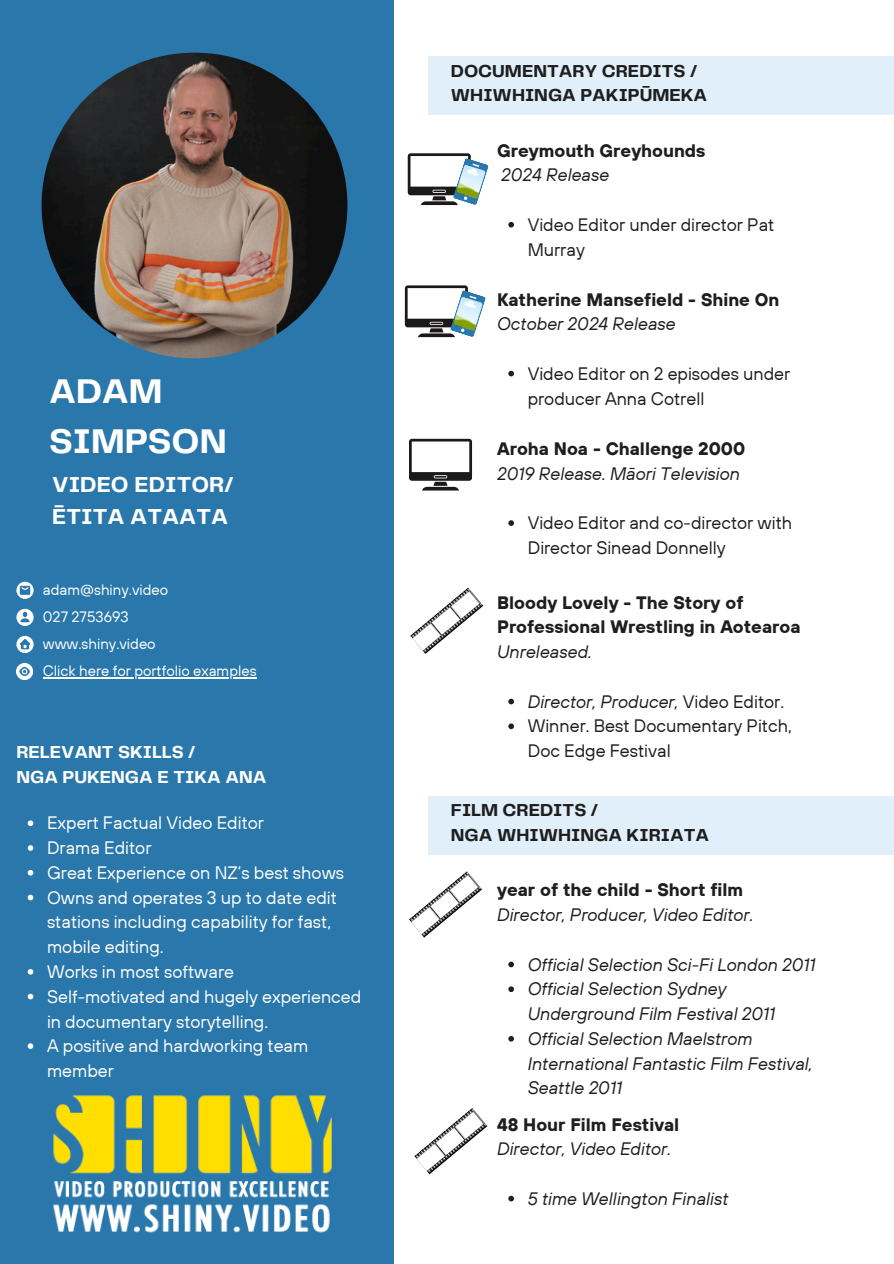
<style>
.page{position:relative;width:894px;height:1264px;background:#fff}
.page>*{position:absolute;margin:0;border:0;box-sizing:border-box;transform-origin:0 0}
.t1{font:700 35.55px/49.5px "Telegraf";color:#fff}
.t2{font:700 22.5px/31.5px "Telegraf";color:#fff}
.t3{font:italic 18px/24.8px "TT Hoves";color:#1e1e1e}
.t4{font:18px/24.8px "TT Hoves";color:#fff}
.t5{font:18px/24.8px "TT Hoves";color:#1e1e1e}
.t6{font:700 18px/24.8px "TT Hoves";color:#1e1e1e}
.t7{font:700 18px/24.8px "Telegraf";color:#1e1e1e}
.t8{font:700 18px/24.8px "Telegraf";color:#fff}
.t9{font:15px "TT Hoves";color:#fff}
.s1{font-weight:400;font-style:italic}
.s2{font-weight:700;font-style:normal}
.s3{font-style:normal}
</style>
<div class="page">
<div style="left:428px;top:56px;width:465px;height:59px;background:#e0effa"></div>
<svg style="left:407px;top:153px;width:81px;height:52px"></svg>
<div style="left:428px;top:796px;width:465px;height:58px;background:#e0effa"></div>
<img style="left:409px;top:871px;width:73px;height:66px">
<svg style="left:508px;top:371px;width:6px;height:5px"></svg>
<svg style="left:508px;top:222px;width:6px;height:5px"></svg>
<svg style="left:508px;top:520px;width:6px;height:6px"></svg>
<svg style="left:508px;top:698px;width:6px;height:6px"></svg>
<svg style="left:508px;top:723px;width:6px;height:6px"></svg>
<svg style="left:508px;top:961px;width:6px;height:6px"></svg>
<svg style="left:508px;top:986px;width:6px;height:6px"></svg>
<svg style="left:508px;top:1036px;width:6px;height:5px"></svg>
<svg style="left:508px;top:1195px;width:6px;height:6px"></svg>
<img style="left:410px;top:587px;width:73px;height:67px">
<svg style="left:405px;top:285px;width:80px;height:52px"></svg>
<svg style="left:409px;top:439px;width:63px;height:51px"></svg>
<img style="left:414px;top:1108px;width:73px;height:66px">
<div style="left:0;top:0;width:394px;height:1263px;background:#2a78ab"></div>
<img style="left:42px;top:53px;width:305px;height:305px;border-radius:50%">
<svg style="left:16px;top:636px;width:17px;height:16px"></svg>
<svg style="left:16px;top:581px;width:17px;height:17px"></svg>
<svg style="left:16px;top:608px;width:17px;height:17px"></svg>
<svg style="left:16px;top:663px;width:17px;height:16px"></svg>
<hr style="left:43px;top:677px;width:213px;height:1px;background:#fff">
<svg style="left:28px;top:820px;width:5px;height:6px"></svg>
<svg style="left:28px;top:845px;width:5px;height:5px"></svg>
<svg style="left:28px;top:870px;width:5px;height:5px"></svg>
<svg style="left:28px;top:894px;width:5px;height:6px"></svg>
<svg style="left:28px;top:969px;width:5px;height:5px"></svg>
<svg style="left:28px;top:993px;width:5px;height:6px"></svg>
<svg style="left:28px;top:1043px;width:5px;height:5px"></svg>
<img style="left:53px;top:1095px;width:279px;height:138px">
<h4 class="t1" style="left:49px;top:368px;width:179px">ADAM<br>SIMPSON</h4>
<p class="t2" style="left:52px;top:470px;width:183px">VIDEO EDITOR/<br>ĒTITA ATAATA</p>
<p class="t9" style="left:43px;top:579px;width:127px">adam@shiny.video</p>
<p class="t9" style="left:43px;top:606px;width:87px">027 2753693</p>
<h4 class="t9" style="left:43px;top:633px;width:114px">www.shiny.video</h4>
<p class="t9" style="left:43px;top:660px;width:215px">Click here for portfolio examples</p>
<p class="t8" style="left:16px;top:740px;width:251px">RELEVANT SKILLS /<br>NGA PUKENGA E TIKA ANA</p>
<p class="t4" style="left:47px;top:810px;width:218px">Expert Factual Video Editor</p>
<h4 class="t4" style="left:47px;top:835px;width:106px">Drama Editor</h4>
<p class="t4" style="left:47px;top:859px;width:298px">Great Experience on NZ’s best shows</p>
<h4 class="t4" style="left:47px;top:884px;width:291px">Owns and operates 3 up to date edit stations including capability for fast, mobile editing.</h4>
<p class="t4" style="left:47px;top:958px;width:188px">Works in most software</p>
<p class="t4" style="left:47px;top:983px;width:316px">Self-motivated and hugely experienced in documentary storytelling.</p>
<h3 class="t4" style="left:47px;top:1033px;width:263px">A positive and hardworking team member</h3>
<p class="t7" style="left:451px;top:59px;width:258px">DOCUMENTARY CREDITS /<br>WHIWHINGA PAKIPŪMEKA</p>
<p class="t6" style="left:497px;top:138px;width:210px">Greymouth Greyhounds<br><span class="s1">2024 Release</span></p>
<p class="t5" style="left:527px;top:212px;width:248px">Video Editor under director Pat<br>Murray</p>
<h1 class="t6" style="left:497px;top:286px;width:284px">Katherine Mansefield - Shine On<br><span class="s1">October 2024 Release</span></h1>
<h2 class="t5" style="left:527px;top:361px;width:264px">Video Editor on 2 episodes under producer Anna Cotrell</h2>
<p class="t3" style="left:497px;top:436px;width:249px"><span class="s2">Aroha Noa - Challenge 2000<br></span>2019 Release. Māori Television</p>
<p class="t5" style="left:527px;top:510px;width:266px">Video Editor and co-director with<br>Director Sinead Donnelly</p>
<p class="t6" style="left:497px;top:589px;width:305px">Bloody Lovely - The Story of<br>Professional Wrestling in Aotearoa<br><span class="s1">Unreleased.</span></p>
<p class="t3" style="left:527px;top:688px;width:258px">Director, Producer, <span class="s3">Video Editor.</span></p>
<p class="t5" style="left:527px;top:713px;width:265px">Winner. Best Documentary Pitch,<br>Doc Edge Festival</p>
<h3 class="t7" style="left:451px;top:798px;width:260px">FILM CREDITS /<br>NGA WHIWHINGA KIRIATA</h3>
<p class="t3" style="left:497px;top:877px;width:258px"><span class="s2">year of the child - Short film<br></span>Director, Producer, Video Editor.</p>
<p class="t3" style="left:527px;top:951px;width:289px">Official Selection Sci-Fi London 2011</p>
<p class="t3" style="left:527px;top:976px;width:249px">Official Selection Sydney<br>Underground Film Festival 2011</p>
<p class="t3" style="left:527px;top:1025px;width:286px">Official Selection Maelstrom<br>International Fantastic Film Festival,<br>Seattle 2011</p>
<p class="t3" style="left:497px;top:1111px;width:184px"><span class="s2">48 Hour Film Festival<br></span>Director, Video Editor.</p>
<p class="t3" style="left:527px;top:1185px;width:202px">5 time Wellington Finalist</p>
</div>
